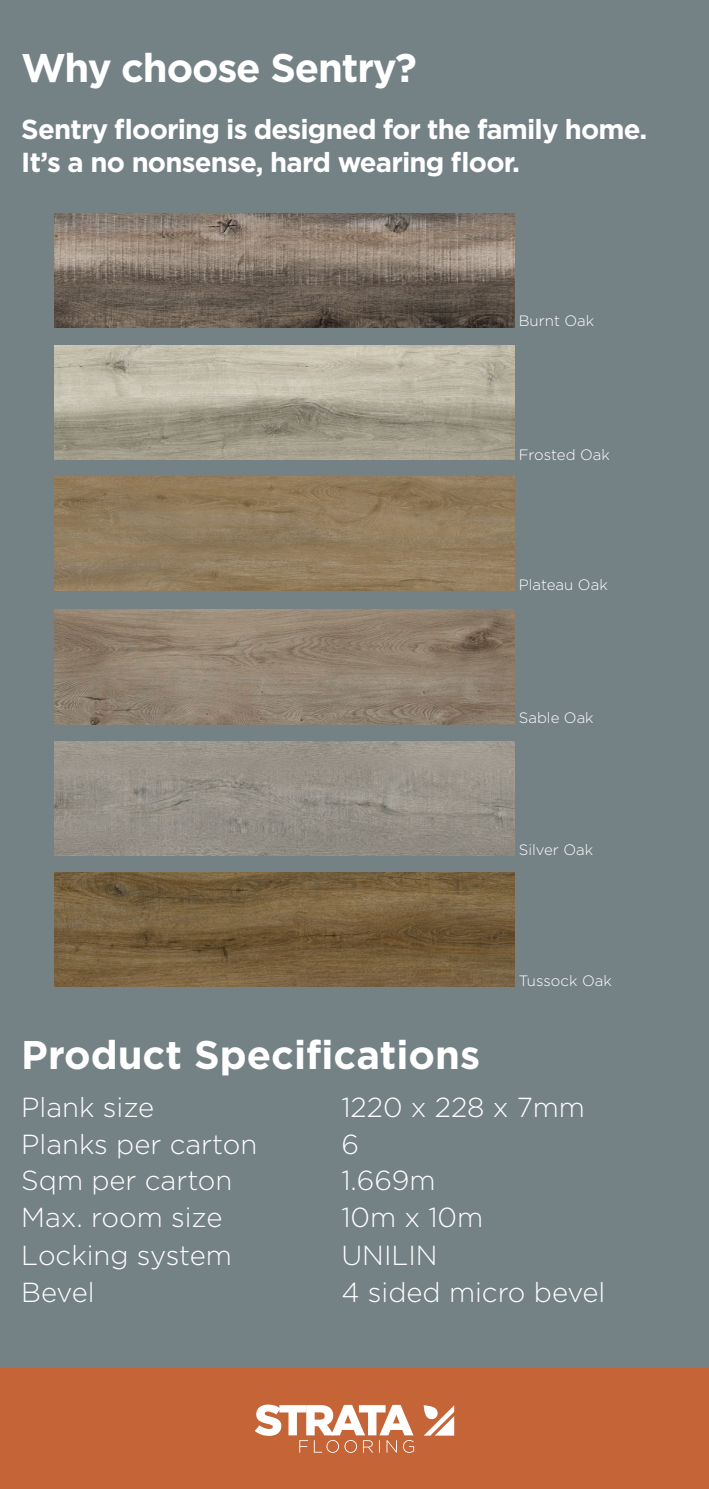
<style>
.page{position:relative;width:709px;height:1489px;background:#fff}
.page>*{position:absolute;margin:0;border:0;box-sizing:border-box;transform-origin:0 0}
.Paragraph_Style_white{font:700 40px "Gotham";color:#fff}
.Paragraph_Style_white-2{font:700 40px "Gotham";letter-spacing:-.03em;color:#fff}
.Paragraph_Style_white-3{font:300 27.5px "Gotham";color:#fff}
.Paragraph_Style_white-4{font:700 27.5px/33px "Gotham";letter-spacing:-.03em;color:#fff}
.t1{font:300 15px "Gotham";color:#fff}
</style>
<div class="page">
<div style="left:0;top:0;width:709px;height:1427px;background:#748185"></div>
<img style="left:55px;top:214px;width:459px;height:114px">
<img style="left:55px;top:345px;width:459px;height:114px">
<img style="left:55px;top:476px;width:459px;height:114px">
<img style="left:55px;top:610px;width:459px;height:114px">
<img style="left:55px;top:741px;width:459px;height:114px">
<img style="left:55px;top:872px;width:459px;height:114px">
<div style="left:0;top:1368px;width:709px;height:120px;background:#c56436"></div>
<svg style="left:255px;top:1404px;width:159px;height:48px"></svg>
<svg style="left:424px;top:1405px;width:30px;height:30px"></svg>
<p class="Paragraph_Style_white-2" style="left:21px;top:41px;width:397px">Why choose Sentry?</p>
<p class="Paragraph_Style_white-4" style="left:21px;top:113px;width:627px">Sentry flooring is designed for the family home.<br>It’s a no nonsense, hard wearing floor.</p>
<p class="t1" style="left:519px;top:311px;width:77px">Burnt Oak</p>
<p class="t1" style="left:519px;top:445px;width:93px">Frosted Oak</p>
<p class="t1" style="left:519px;top:575px;width:90px">Plateau Oak</p>
<p class="t1" style="left:519px;top:708px;width:76px">Sable Oak</p>
<p class="t1" style="left:519px;top:840px;width:76px">Silver Oak</p>
<p class="Paragraph_Style_white" style="left:21px;top:1027px;width:460px">Product Specifications</p>
<p class="t1" style="left:519px;top:971px;width:94px">Tussock Oak</p>
<p class="Paragraph_Style_white-3" style="left:21px;top:1089px;width:134px">Plank size</p>
<p class="Paragraph_Style_white-3" style="left:341px;top:1089px;width:245px">1220 x 228 x 7mm</p>
<p class="Paragraph_Style_white-3" style="left:21px;top:1126px;width:237px">Planks per carton</p>
<p class="Paragraph_Style_white-3" style="left:341px;top:1126px;width:19px">6</p>
<p class="Paragraph_Style_white-3" style="left:21px;top:1163px;width:213px">Sqm per carton</p>
<p class="Paragraph_Style_white-3" style="left:341px;top:1163px;width:96px">1.669m</p>
<p class="Paragraph_Style_white-3" style="left:21px;top:1200px;width:203px">Max. room size</p>
<p class="Paragraph_Style_white-3" style="left:341px;top:1200px;width:143px">10m x 10m</p>
<p class="Paragraph_Style_white-3" style="left:21px;top:1237px;width:212px">Locking system</p>
<p class="Paragraph_Style_white-3" style="left:341px;top:1237px;width:98px">UNILIN</p>
<p class="Paragraph_Style_white-3" style="left:21px;top:1274px;width:75px">Bevel</p>
<p class="Paragraph_Style_white-3" style="left:341px;top:1274px;width:265px">4 sided micro bevel</p>
</div>
